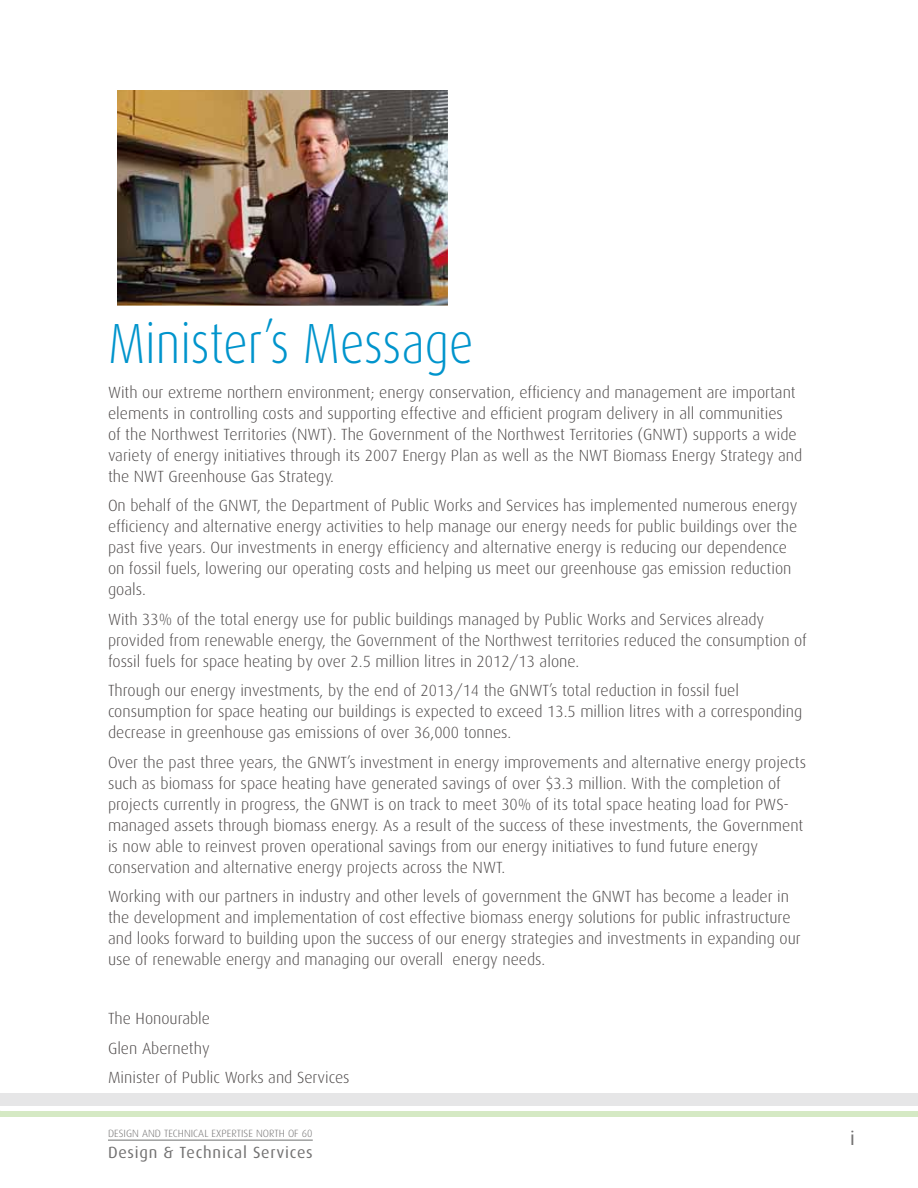
<style>
.page{position:relative;width:918px;height:1188px;background:#fff}
.page>*{position:absolute;margin:0;border:0;box-sizing:border-box;transform-origin:0 0}
.t1{font:300 56.7px "Dax";color:#0094cc;scale:.85 1}
.t2{font:19.5px "Dax";color:#727171}
.t3{font:300 16.2px/21px "Dax";color:#4d4949}
.t4{font:16.2px "Dax";letter-spacing:.05em;color:#727171}
.t5{font:300 10.5px "Dax";letter-spacing:.005em;color:#727171}
</style>
<div class="page">
<div style="left:0;top:1111px;width:918px;height:5px;background:#d5e9c4"></div>
<div style="left:0;top:1093px;width:918px;height:13px;background:#e6e6e7"></div>
<hr style="left:108px;top:1139px;width:205px;height:2px;background:#9fa0a0">
<img style="left:118px;top:91px;width:329px;height:214px">
<h1 class="t1" style="left:108px;top:312px;width:431px">Minister’s Message</h1>
<p class="t3" style="left:108px;top:382px;width:696px">With our extreme northern environment; energy conservation, efficiency and management are important elements in controlling costs and supporting effective and efficient program delivery in all communities<br>of the Northwest Territories (NWT). The Government of the Northwest Territories (GNWT) supports a wide variety of energy initiatives through its 2007 Energy Plan as well as the NWT Biomass Energy Strategy and the NWT Greenhouse Gas Strategy.</p>
<p class="t3" style="left:108px;top:495px;width:691px">On behalf of the GNWT, the Department of Public Works and Services has implemented numerous energy efficiency and alternative energy activities to help manage our energy needs for public buildings over the past five years. Our investments in energy efficiency and alternative energy is reducing our dependence on fossil fuels, lowering our operating costs and helping us meet our greenhouse gas emission reduction goals.</p>
<p class="t3" style="left:108px;top:609px;width:700px">With 33% of the total energy use for public buildings managed by Public Works and Services already provided from renewable energy, the Government of the Northwest territories reduced the consumption of fossil fuels for space heating by over 2.5 million litres in 2012/13 alone.</p>
<p class="t3" style="left:108px;top:680px;width:696px">Through our energy investments, by the end of 2013/14 the GNWT’s total reduction in fossil fuel consumption for space heating our buildings is expected to exceed 13.5 million litres with a corresponding decrease in greenhouse gas emissions of over 36,000 tonnes.</p>
<p class="t3" style="left:108px;top:752px;width:700px">Over the past three years, the GNWT’s investment in energy improvements and alternative energy projects such as biomass for space heating have generated savings of over $3.3 million. With the completion of projects currently in progress, the GNWT is on track to meet 30% of its total space heating load for PWS&shy;managed assets through biomass energy. As a result of the success of these investments, the Government is now able to reinvest proven operational savings from our energy initiatives to fund future energy conservation and alternative energy projects across the NWT.</p>
<p class="t3" style="left:108px;top:886px;width:694px">Working with our partners in industry and other levels of government the GNWT has become a leader in the development and implementation of cost effective biomass energy solutions for public infrastructure and looks forward to building upon the success of our energy strategies and investments in expanding our use of renewable energy and managing our overall energy needs.</p>
<p class="t3" style="left:108px;top:1004px;width:243px;line-height:29.5px">The Honourable<br>Glen Abernethy<br>Minister of Public Works and Services</p>
<p class="t5" style="left:108px;top:1128px;width:206px">DESIGN AND TECHNICAL EXPERTISE NORTH OF 60</p>
<p class="t4" style="left:108px;top:1143px;width:206px">Design &amp; Technical Services</p>
<p class="t2" style="left:850px;top:1128px;width:6px">i</p>
</div>
